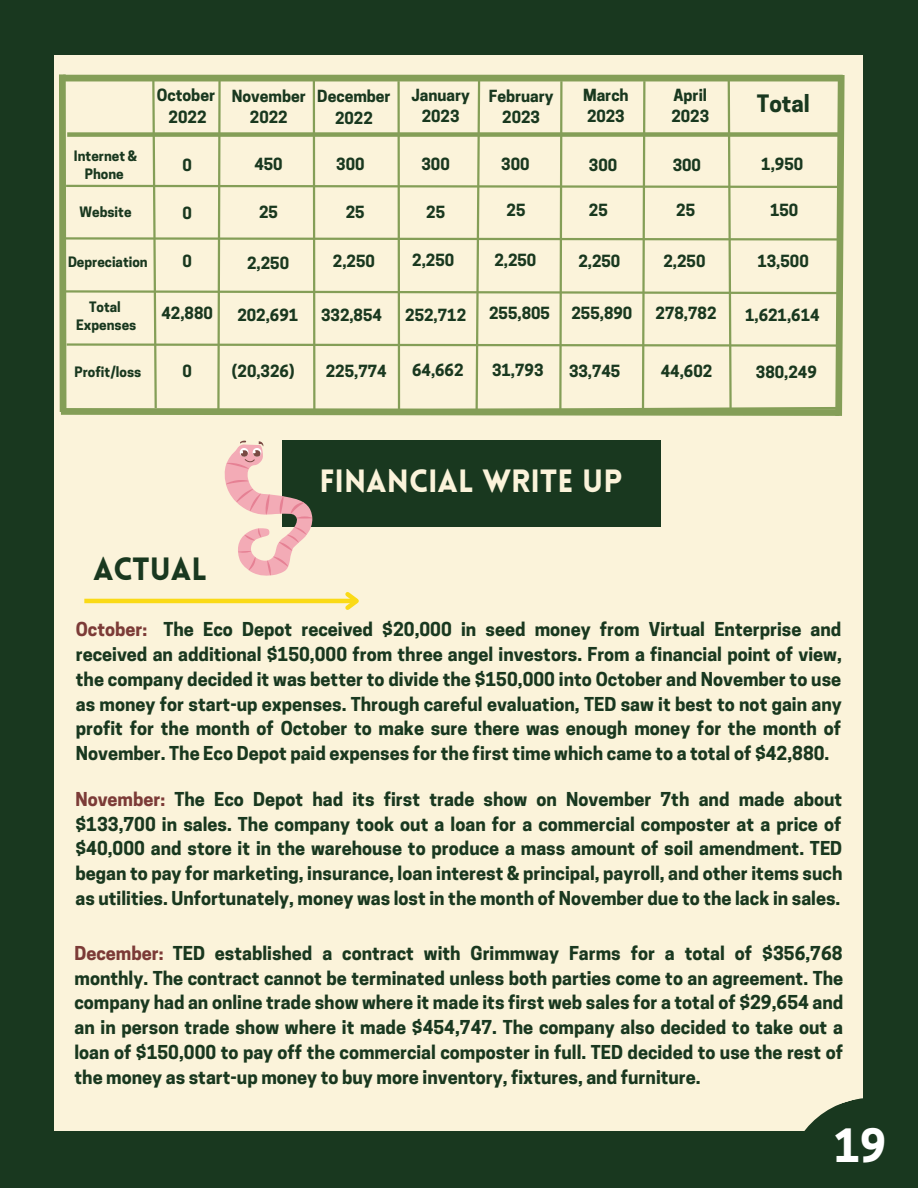
<style>
.page{position:relative;width:918px;height:1188px;background:#19381f}
.page>*{position:absolute;margin:0;border:0;box-sizing:border-box;transform-origin:0 0}
.t1{font:700 43.05px "Cooper Hewitt";color:#fff}
.t2{font:900 31.5px "Lovelo";color:#fbf3da}
.t3{font:900 31.5px "Lovelo";color:#19381f}
.t4{font:700 22.5px "Cooper Hewitt";color:#19381f}
.t5{font:700 18px/24.8px "Cooper Hewitt";color:#19381f;text-align:justify}
.t6{font:700 15.75px/21.1px "Cooper Hewitt";color:#19381f;text-align:center}
.t7{font:700 13.5px/18px "Cooper Hewitt";color:#19381f;text-align:center}
.s1{color:#7c3b37}
</style>
<div class="page">
<div style="left:54px;top:55px;width:809px;height:1076px;background:#fbf3da"></div>
<svg style="left:59px;top:74px;width:786px;height:342px"></svg>
<svg style="left:804px;top:1098px;width:59px;height:33px"></svg>
<div style="left:282px;top:441px;width:378px;height:86px;background:#19381f"></div>
<hr style="left:84px;top:599px;width:273px;height:4px;background:#fada17">
<svg style="left:341px;top:592px;width:18px;height:18px"></svg>
<svg style="left:225px;top:441px;width:87px;height:135px"></svg>
<p class="t6" style="left:157px;top:87px;width:60px">October<br>2022</p>
<p class="t6" style="left:232px;top:88px;width:76px">November<br>2022</p>
<p class="t6" style="left:317px;top:88px;width:75px">December<br>2022</p>
<p class="t6" style="left:411px;top:86px;width:60px">January<br>2023</p>
<p class="t6" style="left:489px;top:88px;width:66px">February<br>2023</p>
<p class="t6" style="left:583px;top:86px;width:47px;text-align:left">March<br>2023</p>
<p class="t6" style="left:671px;top:87px;width:39px;text-align:left">April<br>2023</p>
<p class="t4" style="left:757px;top:96px;width:55px">Total</p>
<p class="t7" style="left:74px;top:149px;width:65px">Internet &amp;<br>Phone</p>
<p class="t7" style="left:80px;top:205px;width:53px">Website</p>
<p class="t7" style="left:68px;top:255px;width:81px">Depreciation</p>
<p class="t6" style="left:182px;top:156px;width:11px">0</p>
<p class="t6" style="left:254px;top:156px;width:30px">450</p>
<p class="t6" style="left:336px;top:155px;width:30px">300</p>
<p class="t6" style="left:422px;top:156px;width:30px">300</p>
<p class="t6" style="left:501px;top:156px;width:30px">300</p>
<p class="t6" style="left:589px;top:156px;width:30px">300</p>
<p class="t6" style="left:673px;top:156px;width:30px">300</p>
<p class="t6" style="left:761px;top:156px;width:43px">1,950</p>
<p class="t6" style="left:182px;top:205px;width:11px">0</p>
<p class="t6" style="left:259px;top:203px;width:20px">25</p>
<p class="t6" style="left:346px;top:203px;width:20px">25</p>
<p class="t6" style="left:426px;top:203px;width:20px">25</p>
<p class="t6" style="left:507px;top:202px;width:20px">25</p>
<p class="t6" style="left:182px;top:253px;width:11px">0</p>
<p class="t6" style="left:247px;top:254px;width:43px">2,250</p>
<p class="t6" style="left:589px;top:202px;width:20px">25</p>
<p class="t6" style="left:676px;top:202px;width:20px">25</p>
<p class="t6" style="left:770px;top:202px;width:30px">150</p>
<p class="t6" style="left:412px;top:252px;width:43px">2,250</p>
<p class="t6" style="left:494px;top:252px;width:43px">2,250</p>
<p class="t6" style="left:333px;top:253px;width:43px">2,250</p>
<p class="t6" style="left:578px;top:253px;width:43px">2,250</p>
<p class="t6" style="left:664px;top:253px;width:43px">2,250</p>
<p class="t6" style="left:757px;top:253px;width:53px">13,500</p>
<p class="t7" style="left:76px;top:299px;width:62px">Total<br>Expenses</p>
<p class="t7" style="left:75px;top:364px;width:68px">Profit/loss</p>
<p class="t6" style="left:161px;top:304px;width:53px">42,880</p>
<p class="t6" style="left:237px;top:306px;width:62px">202,691</p>
<p class="t6" style="left:232px;top:362px;width:64px">(20,326)</p>
<p class="t6" style="left:321px;top:306px;width:62px">332,854</p>
<p class="t6" style="left:405px;top:306px;width:62px">252,712</p>
<p class="t6" style="left:489px;top:304px;width:62px">255,805</p>
<p class="t6" style="left:572px;top:304px;width:62px">255,890</p>
<p class="t6" style="left:656px;top:304px;width:62px">278,782</p>
<p class="t6" style="left:745px;top:306px;width:76px">1,621,614</p>
<p class="t6" style="left:182px;top:362px;width:11px">0</p>
<p class="t6" style="left:326px;top:362px;width:62px">225,774</p>
<p class="t6" style="left:412px;top:361px;width:53px">64,662</p>
<p class="t6" style="left:492px;top:361px;width:53px">31,793</p>
<p class="t6" style="left:569px;top:362px;width:53px">33,745</p>
<p class="t6" style="left:661px;top:362px;width:53px">44,602</p>
<p class="t6" style="left:756px;top:363px;width:62px">380,249</p>
<h2 class="t2" style="left:320px;top:468px;width:304px">FINANCIAL WRITE UP</h2>
<h2 class="t3" style="left:93px;top:557px;width:115px">ACTUAL</h2>
<p class="t5" style="left:76px;top:619px;width:767px"><span class="s1">October:</span> The Eco Depot received $20,000 in seed money from Virtual Enterprise and received an additional $150,000 from three angel investors. From a financial point of view, the company decided it was better to divide the $150,000 into October and November to use as money for start-up expenses. Through careful evaluation, TED saw it best to not gain any profit for the month of October to make sure there was enough money for the month of November. The Eco Depot paid expenses for the first time which came to a total of $42,880.</p>
<p class="t5" style="left:75px;top:789px;width:769px"><span class="s1">November:</span> The Eco Depot had its first trade show on November 7th and made about $133,700 in sales. The company took out a loan for a commercial composter at a price of $40,000 and store it in the warehouse to produce a mass amount of soil amendment. TED began to pay for marketing, insurance, loan interest &amp; principal, payroll, and other items such as utilities. Unfortunately, money was lost in the month of November due to the lack in sales.</p>
<p class="t5" style="left:74px;top:943px;width:770px"><span class="s1">December:</span> TED established a contract with Grimmway Farms for a total of $356,768 monthly. The contract cannot be terminated unless both parties come to an agreement. The company had an online trade show where it made its first web sales for a total of $29,654 and an in person trade show where it made $454,747. The company also decided to take out a loan of $150,000 to pay off the commercial composter in full. TED decided to use the rest of the money as start-up money to buy more inventory, fixtures, and furniture.</p>
<h1 class="t1" style="left:834px;top:1130px;width:53px">19</h1>
</div>
